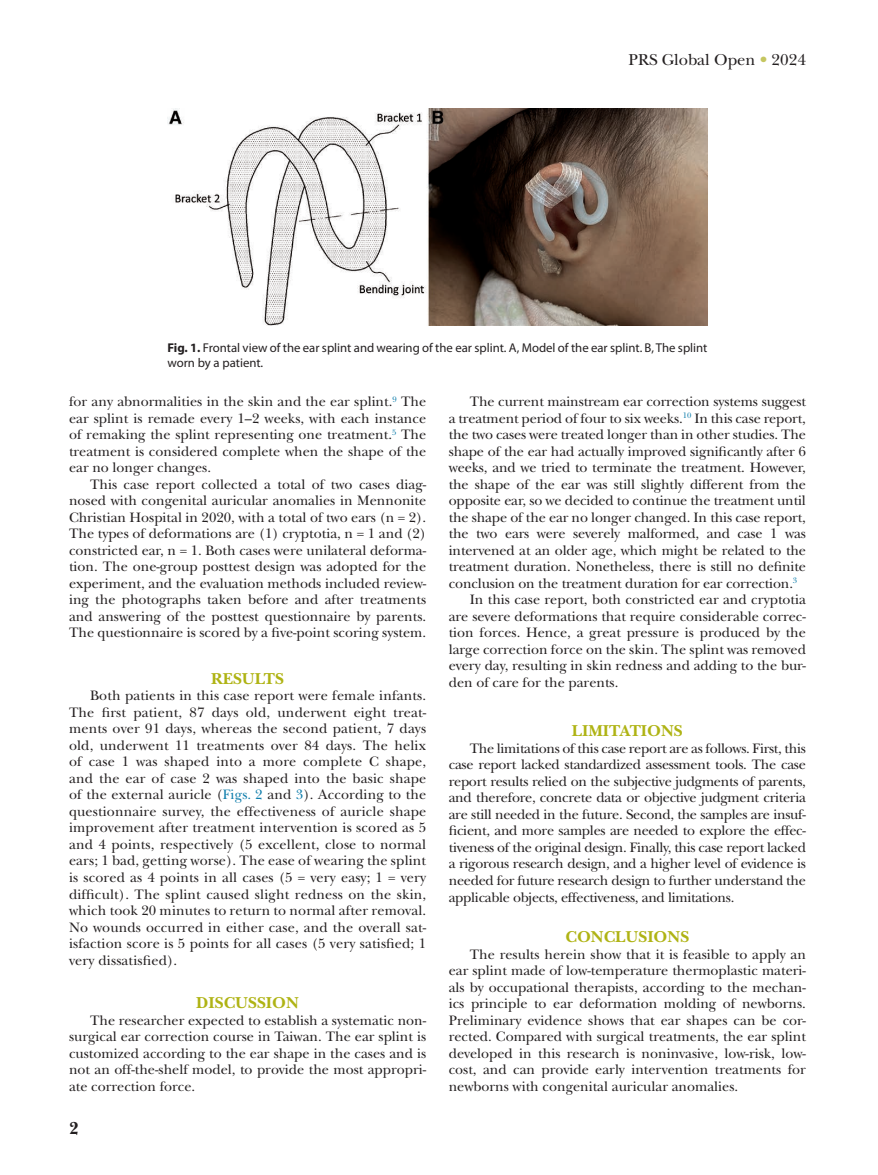
<style>
.page{position:relative;width:878px;height:1175px;background:#fff}
.page>*{position:absolute;margin:0;border:0;box-sizing:border-box;transform-origin:0 0}
.t1{font:700 18px "New Baskerville Std";color:#231f20}
.t2{font:700 16.5px "New Baskerville Std";color:#afb314}
.t3{font:16.5px "New Baskerville Std";color:#231f20}
.t4{font:14.25px/16.5px "New Baskerville Std";letter-spacing:-.01em;color:#231f20;text-align:justify}
.t5{font:12.75px/15px "Myriad Pro";color:#231f20}
.s1{color:#c5c660}
.s2{font-weight:700}
.s3{color:#0f7eac}
</style>
<div class="page">
<img style="left:167px;top:108px;width:540px;height:217px">
<p class="t3" style="left:628px;top:50px;width:179px">PRS Global Open <span class="s1">•</span> 2024</p>
<p class="t5" style="left:167px;top:339px;width:541px"><span class="s2">Fig. 1.</span> Frontal view of the ear splint and wearing of the ear splint. A, Model of the ear splint. B, The splint worn by a patient.</p>
<p class="t4" style="left:69px;top:393px;width:359px">for any abnormalities in the skin and the ear splint.<sup>9</sup> The ear splint is remade every 1–2 weeks, with each instance of remaking the splint representing one treatment.<sup>5</sup> The treatment is considered complete when the shape of the ear no longer changes.</p>
<p class="t4" style="left:69px;top:476px;width:359px;text-indent:21px">This case report collected a total of two cases diag&shy;nosed with congenital auricular anomalies in Mennonite Christian Hospital in 2020, with a total of two ears (n = 2).<br>The types of deformations are (1) cryptotia, n = 1 and (2) constricted ear, n = 1. Both cases were unilateral deforma&shy;tion. The one-group posttest design was adopted for the experiment, and the evaluation methods included review&shy;ing the photographs taken before and after treatments and answering of the posttest questionnaire by parents.<br>The questionnaire is scored by a five-point scoring system.</p>
<p class="t2" style="left:211px;top:669px;width:74px">RESULTS</p>
<p class="t4" style="left:69px;top:687px;width:359px;text-indent:21px">Both patients in this case report were female infants.<br>The first patient, 87 days old, underwent eight treat&shy;ments over 91 days, whereas the second patient, 7 days old, underwent 11 treatments over 84 days. The helix of case 1 was shaped into a more complete C shape, and the ear of case 2 was shaped into the basic shape of the external auricle (<span class="s3">Figs. 2</span> and <span class="s3">3</span>). According to the questionnaire survey, the effectiveness of auricle shape improvement after treatment intervention is scored as 5 and 4 points, respectively (5 excellent, close to normal ears; 1 bad, getting worse). The ease of wearing the splint is scored as 4 points in all cases (5 = very easy; 1 = very difficult). The splint caused slight redness on the skin, which took 20 minutes to return to normal after removal.<br>No wounds occurred in either case, and the overall sat&shy;isfaction score is 5 points for all cases (5 very satisfied; 1 very dissatisfied).</p>
<p class="t2" style="left:196px;top:993px;width:104px">DISCUSSION</p>
<p class="t4" style="left:69px;top:1011px;width:359px;text-indent:21px">The researcher expected to establish a systematic non&shy;surgical ear correction course in Taiwan. The ear splint is customized according to the ear shape in the cases and is not an off-the-shelf model, to provide the most appropri&shy;ate correction force.</p>
<p class="t1" style="left:69px;top:1118px;width:11px">2</p>
<p class="t4" style="left:469px;top:393px;width:338px">The current mainstream ear correction systems suggest</p>
<p class="t4" style="left:448px;top:410px;width:358px">a treatment period of four to six weeks.<sup>10</sup> In this case report,</p>
<p class="t4" style="left:448px;top:426px;width:358px">the two cases were treated longer than in other studies. The</p>
<p class="t4" style="left:448px;top:443px;width:359px">shape of the ear had actually improved significantly after 6</p>
<p class="t4" style="left:448px;top:459px;width:359px">weeks, and we tried to terminate the treatment. However,</p>
<p class="t4" style="left:448px;top:476px;width:358px">the shape of the ear was still slightly different from the</p>
<p class="t4" style="left:448px;top:492px;width:359px">opposite ear, so we decided to continue the treatment until</p>
<p class="t4" style="left:448px;top:509px;width:358px">the shape of the ear no longer changed. In this case report,</p>
<p class="t4" style="left:448px;top:525px;width:359px">the two ears were severely malformed, and case 1 was</p>
<p class="t4" style="left:448px;top:542px;width:359px">intervened at an older age, which might be related to the</p>
<p class="t4" style="left:448px;top:558px;width:359px">treatment duration. Nonetheless, there is still no definite</p>
<p class="t4" style="left:448px;top:575px;width:350px">conclusion on the treatment duration for ear correction.<sup>3</sup></p>
<p class="t4" style="left:470px;top:591px;width:338px">In this case report, both constricted ear and cryptotia</p>
<p class="t4" style="left:448px;top:608px;width:359px">are severe deformations that require considerable correc-</p>
<p class="t4" style="left:448px;top:624px;width:359px">tion forces. Hence, a great pressure is produced by the</p>
<p class="t4" style="left:448px;top:641px;width:359px">large correction force on the skin. The splint was removed</p>
<p class="t4" style="left:448px;top:657px;width:359px">every day, resulting in skin redness and adding to the bur-</p>
<p class="t4" style="left:448px;top:674px;width:171px">den of care for the parents.</p>
<p class="t2" style="left:572px;top:721px;width:112px">LIMITATIONS</p>
<p class="t4" style="left:448px;top:740px;width:359px;text-indent:21px">The limitations of this case report are as follows. First, this case report lacked standardized assessment tools. The case report results relied on the subjective judgments of parents, and therefore, concrete data or objective judgment criteria are still needed in the future. Second, the samples are insuf&shy;ficient, and more samples are needed to explore the effec&shy;tiveness of the original design. Finally, this case report lacked a rigorous research design, and a higher level of evidence is needed for future research design to further understand the applicable objects, effectiveness, and limitations.</p>
<p class="t2" style="left:565px;top:927px;width:125px">CONCLUSIONS</p>
<p class="t4" style="left:448px;top:945px;width:359px;text-indent:21px">The results herein show that it is feasible to apply an ear splint made of low-temperature thermoplastic materi&shy;als by occupational therapists, according to the mechan&shy;ics principle to ear deformation molding of newborns.<br>Preliminary evidence shows that ear shapes can be cor&shy;rected. Compared with surgical treatments, the ear splint developed in this research is noninvasive, low-risk, low&shy;cost, and can provide early intervention treatments for newborns with congenital auricular anomalies.</p>
</div>
